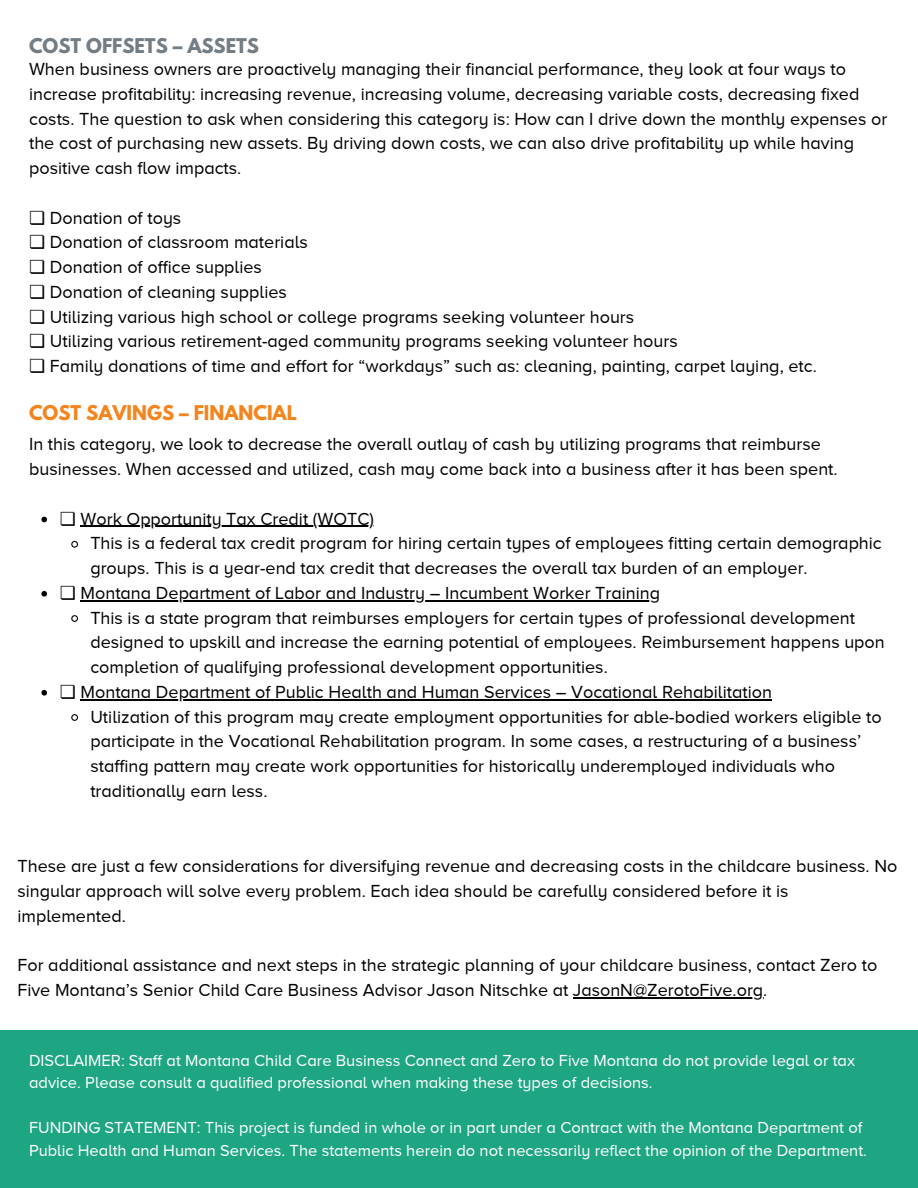
<style>
.page{position:relative;width:918px;height:1188px;background:#fff}
.page>*{position:absolute;margin:0;border:0;box-sizing:border-box;transform-origin:0 0}
.t1{font:18px/24.8px "Proxima Nova A";color:#000}
.t2{font:700 18px "League Spartan";color:#f4841c}
.t3{font:700 18px "League Spartan";color:#747c84}
.t4{font:16.5px/22.5px "Proxima Nova A";color:#fff}
.s1{font-family:"DejaVu Sans"}
</style>
<div class="page">
<div style="left:0;top:1030px;width:918px;height:158px;background:#1ea582"></div>
<svg style="left:41px;top:517px;width:6px;height:5px"></svg>
<hr style="left:81px;top:526px;width:293px;height:1px;background:#000">
<svg style="left:71px;top:540px;width:7px;height:8px"></svg>
<svg style="left:41px;top:591px;width:6px;height:6px"></svg>
<hr style="left:81px;top:600px;width:579px;height:1px;background:#000">
<svg style="left:71px;top:615px;width:7px;height:7px"></svg>
<svg style="left:41px;top:690px;width:6px;height:6px"></svg>
<hr style="left:81px;top:699px;width:691px;height:1px;background:#000">
<svg style="left:71px;top:714px;width:7px;height:7px"></svg>
<hr style="left:573px;top:997px;width:190px;height:1px;background:#000">
<p class="t3" style="left:29px;top:32px;width:231px">COST OFFSETS – ASSETS</p>
<p class="t1" style="left:29px;top:57px;width:860px">When business owners are proactively managing their financial performance, they look at four ways to increase profitability: increasing revenue, increasing volume, decreasing variable costs, decreasing fixed costs. The question to ask when considering this category is: How can I drive down the monthly expenses or the cost of purchasing new assets. By driving down costs, we can also drive profitability up while having positive cash flow impacts.</p>
<p class="t1" style="left:29px;top:205px;width:789px"><span class="s1">❏</span> Donation of toys<br><span class="s1">❏</span> Donation of classroom materials<br><span class="s1">❏</span> Donation of office supplies<br><span class="s1">❏</span> Donation of cleaning supplies<br><span class="s1">❏</span> Utilizing various high school or college programs seeking volunteer hours<br><span class="s1">❏</span> Utilizing various retirement-aged community programs seeking volunteer hours<br><span class="s1">❏</span> Family donations of time and effort for “workdays” such as: cleaning, painting, carpet laying, etc.</p>
<p class="t2" style="left:29px;top:399px;width:269px">COST SAVINGS – FINANCIAL</p>
<p class="t1" style="left:29px;top:432px;width:810px">In this category, we look to decrease the overall outlay of cash by utilizing programs that reimburse businesses. When accessed and utilized, cash may come back into a business after it has been spent.</p>
<p class="t1" style="left:60px;top:506px;width:316px"><span class="s1">❏</span> Work Opportunity Tax Credit (WOTC)</p>
<p class="t1" style="left:90px;top:531px;width:793px">This is a federal tax credit program for hiring certain types of employees fitting certain demographic</p>
<p class="t1" style="left:90px;top:555px;width:719px">groups. This is a year-end tax credit that decreases the overall tax burden of an employer.</p>
<p class="t1" style="left:60px;top:580px;width:602px"><span class="s1">❏</span> Montana Department of Labor and Industry – Incumbent Worker Training</p>
<p class="t1" style="left:90px;top:605px;width:766px">This is a state program that reimburses employers for certain types of professional development</p>
<p class="t1" style="left:90px;top:630px;width:796px">designed to upskill and increase the earning potential of employees. Reimbursement happens upon</p>
<p class="t1" style="left:90px;top:654px;width:519px">completion of qualifying professional development opportunities.</p>
<p class="t1" style="left:60px;top:679px;width:714px"><span class="s1">❏</span> Montana Department of Public Health and Human Services – Vocational Rehabilitation</p>
<p class="t1" style="left:90px;top:704px;width:793px">Utilization of this program may create employment opportunities for able-bodied workers eligible to</p>
<p class="t1" style="left:90px;top:729px;width:772px">participate in the Vocational Rehabilitation program. In some cases, a restructuring of a business’</p>
<p class="t1" style="left:90px;top:753px;width:746px">staffing pattern may create work opportunities for historically underemployed individuals who</p>
<p class="t1" style="left:90px;top:778px;width:179px">traditionally earn less.</p>
<p class="t1" style="left:18px;top:853px;width:881px">These are just a few considerations for diversifying revenue and decreasing costs in the childcare business. No singular approach will solve every problem. Each idea should be carefully considered before it is implemented.</p>
<p class="t1" style="left:18px;top:952px;width:861px">For additional assistance and next steps in the strategic planning of your childcare business, contact Zero to<br>Five Montana’s Senior Child Care Business Advisor Jason Nitschke at JasonN@ZerotoFive.org.</p>
<p class="t4" style="left:29px;top:1049px;width:828px">DISCLAIMER: Staff at Montana Child Care Business Connect and Zero to Five Montana do not provide legal or tax advice. Please consult a qualified professional when making these types of decisions.</p>
<p class="t4" style="left:29px;top:1116px;width:840px">FUNDING STATEMENT: This project is funded in whole or in part under a Contract with the Montana Department of<br>Public Health and Human Services. The statements herein do not necessarily reflect the opinion of the Department.</p>
</div>
